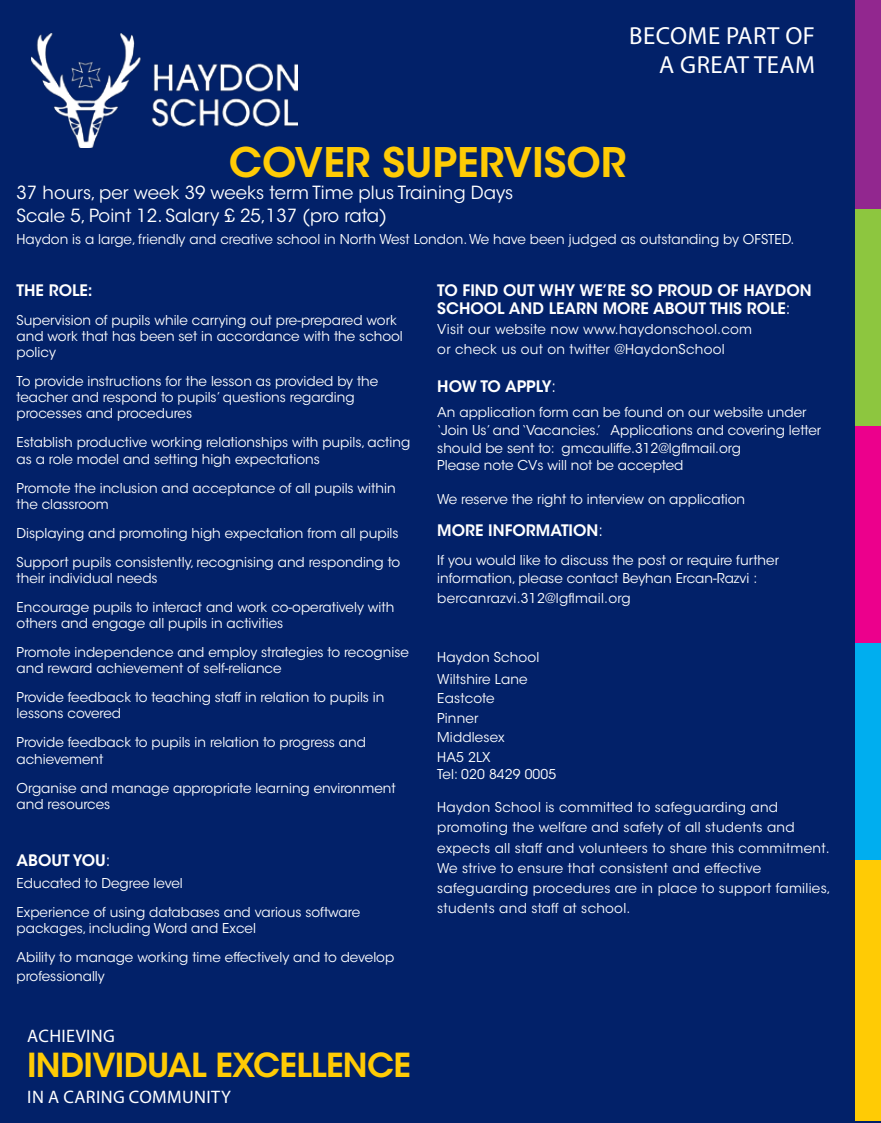
<style>
.page{position:relative;width:881px;height:1123px;background:#fff}
.page>*{position:absolute;margin:0;border:0;box-sizing:border-box;transform-origin:0 0}
.t1{font:600 40.5px "ITC Avant Garde Std";color:#ffcb05}
.t2{font:600 32.85px "ITC Avant Garde Std";letter-spacing:-.02em;color:#ffcb05}
.t3{font:24.75px/29.7px "Myriad Pro";letter-spacing:.02em;color:#fff;text-align:right}
.t4{font:18.22px "Myriad Pro";letter-spacing:.02em;color:#fff}
.t5{font:18px/22.5px "ITC Avant Garde Std";color:#fff}
.t6{font:600 15.75px/18.9px "ITC Avant Garde Std";color:#fff}
.t7{font:13.5px/29px "ITC Avant Garde Std";color:#fff}
.t8{font:13.5px/20.2px "ITC Avant Garde Std";letter-spacing:.02em;color:#fff}
.s1{font-weight:400}
</style>
<div class="page">
<div style="left:0;top:0;width:880px;height:1123px;background:#022169"></div>
<div style="left:855px;top:859px;width:25px;height:262px;background:#ffcb05"></div>
<div style="left:855px;top:642px;width:25px;height:217px;background:#00aeef"></div>
<div style="left:855px;top:425px;width:25px;height:217px;background:#ec008c"></div>
<div style="left:855px;top:208px;width:25px;height:217px;background:#8dc63f"></div>
<div style="left:855px;top:0;width:25px;height:208px;background:#92278f"></div>
<img style="left:32px;top:33px;width:265px;height:114px">
<h3 class="t3" style="left:629px;top:20px;width:187px">BECOME PART OF<br>A GREAT TEAM</h3>
<h1 class="t1" style="left:229px;top:136px;width:399px">COVER SUPERVISOR</h1>
<h3 class="t5" style="left:17px;top:182px;width:498px">37 hours, per week 39 weeks term Time plus Training Days<br>Scale 5, Point 12. Salary £ 25,137 (pro rata)</h3>
<p class="t7" style="left:17px;top:225px;width:779px">Haydon is a large, friendly and creative school in North West London. We have been judged as outstanding by OFSTED.</p>
<p class="t6" style="left:17px;top:280px;width:78px">THE ROLE:</p>
<p class="t7" style="left:17px;top:312px;width:387px;line-height:16.2px">Supervision of pupils while carrying out pre-prepared work and work that has been set in accordance with the school policy</p>
<p class="t7" style="left:17px;top:373px;width:363px;line-height:16.2px">To provide instructions for the lesson as provided by the teacher and respond to pupils’ questions regarding processes and procedures</p>
<p class="t7" style="left:17px;top:434px;width:395px;line-height:16.2px">Establish productive working relationships with pupils, acting as a role model and setting high expectations</p>
<p class="t7" style="left:17px;top:479px;width:380px;line-height:16.2px">Promote the inclusion and acceptance of all pupils within the classroom</p>
<p class="t7" style="left:17px;top:518px;width:385px">Displaying and promoting high expectation from all pupils<br>Support pupils consistently, recognising and responding to</p>
<p class="t7" style="left:17px;top:563px;width:379px">their individual needs<br>Encourage pupils to interact and work co-operatively with</p>
<p class="t7" style="left:17px;top:609px;width:393px">others and engage all pupils in activities<br>Promote independence and employ strategies to recognise</p>
<p class="t7" style="left:17px;top:654px;width:369px">and reward achievement of self-reliance<br>Provide feedback to teaching staff in relation to pupils in</p>
<p class="t7" style="left:17px;top:699px;width:351px">lessons covered<br>Provide feedback to pupils in relation to progress and</p>
<p class="t7" style="left:17px;top:744px;width:380px">achievement<br>Organise and manage appropriate learning environment</p>
<p class="t7" style="left:17px;top:789px;width:95px">and resources</p>
<p class="t6" style="left:437px;top:280px;width:376px">TO FIND OUT WHY WE’RE SO PROUD OF HAYDON<br>SCH</p>
<p class="t6" style="left:470px;top:299px;width:321px">OOL AND LEARN MORE ABOUT TH IS ROLE<span class="s1">:</span></p>
<p class="t8" style="left:437px;top:320px;width:316px">Visit our website now www.haydonschool.com or check us out on twitter @HaydonSchool</p>
<p class="t6" style="left:437px;top:377px;width:120px">HOW TO APPLY<span class="s1">:</span></p>
<p class="t7" style="left:437px;top:403px;width:385px;line-height:17.8px">An application form can be found on our website under ‘Join Us’ and ‘Vacancies.’ Applications and covering letter should be sent to: gmcauliffe.312@lgflmail.org<br>Please note CVs will not be accepted</p>
<p class="t7" style="left:437px;top:485px;width:309px">We reserve the right to interview on application</p>
<p class="t6" style="left:437px;top:521px;width:167px">MORE INFORMATION<span class="s1">:</span></p>
<p class="t7" style="left:437px;top:551px;width:343px;line-height:18px">If you would like to discuss the post or require further information, please contact Beyhan Ercan-Razvi :</p>
<p class="t8" style="left:437px;top:588px;width:195px">bercanrazvi.312@lgflmail.org</p>
<p class="t7" style="left:437px;top:646px;width:103px;line-height:21.8px">Haydon School<br>Wiltshire Lane</p>
<p class="t7" style="left:437px;top:688px;width:69px;line-height:19.6px">Eastcote<br>Pinner<br>Middlesex<br>HA5 2LX</p>
<p class="t7" style="left:437px;top:759px;width:120px">Tel: 020 8429 0005</p>
<p class="t8" style="left:437px;top:797px;width:395px">Haydon School is committed to safeguarding and promoting the welfare and safety of all students and expects all staff and volunteers to share this commitment.<br>We strive to ensure that consistent and effective safeguarding procedures are in place to support families, students and staff at school.</p>
<p class="t6" style="left:17px;top:850px;width:95px">ABOUT YOU <span class="s1">:</span></p>
<p class="t7" style="left:17px;top:869px;width:345px">Educated to Degree level<br>Experience of using databases and various software</p>
<p class="t7" style="left:17px;top:914px;width:379px">packages, including Word and Excel<br>Ability to manage working time effectively and to develop</p>
<p class="t7" style="left:17px;top:962px;width:90px">professionally</p>
<h3 class="t4" style="left:27px;top:1024px;width:87px">ACHIEVING</h3>
<h2 class="t2" style="left:27px;top:1044px;width:19px">INDIVIDU</h2>
<h2 class="t2" style="left:167px;top:1044px;width:241px">AL EXCELLENCE</h2>
<h3 class="t4" style="left:27px;top:1085px;width:116px">IN A CARING COMM</h3>
<h3 class="t4" style="left:182px;top:1085px;width:50px">UNITY</h3>
</div>
